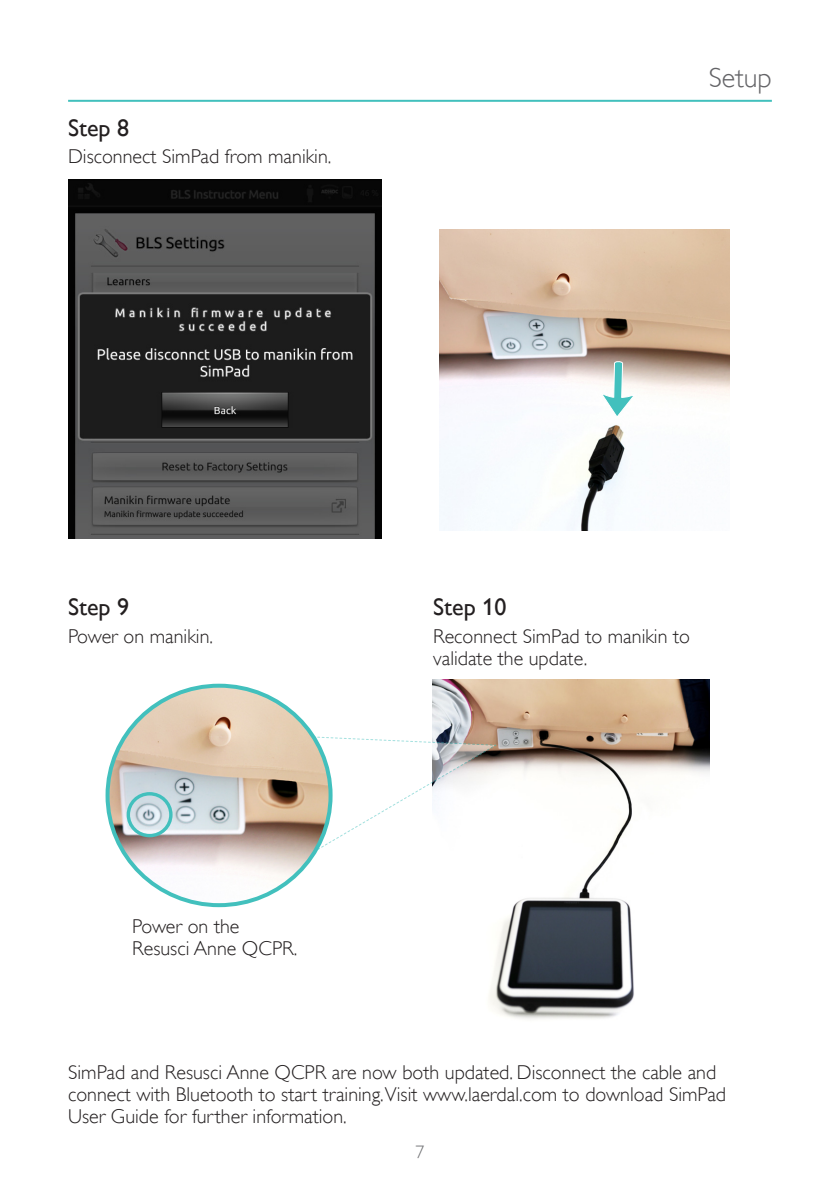
<style>
.page{position:relative;width:840px;height:1191px;background:#fff}
.page>*{position:absolute;margin:0;border:0;box-sizing:border-box;transform-origin:0 0}
.t1{font:300 28px "Gill Alt One";color:#636366}
.SubHeading{font:24px "Gill Alt One";color:#231f20}
.Bullet_List{font:300 20px/22px "Gill Alt One";color:#231f20}
.SubHeading-2{font:300 20px/22px "Gill Alt One";color:#231f20}
.t2{font:300 18px "Gill Alt One";color:#6c6d70}
</style>
<div class="page">
<hr style="left:68px;top:100px;width:703px;height:2px;background:#42c0bd">
<img style="left:439px;top:229px;width:290px;height:302px">
<svg style="left:600px;top:361px;width:35px;height:58px"></svg>
<img style="left:432px;top:679px;width:277px;height:340px">
<img style="left:68px;top:179px;width:313px;height:360px">
<svg style="left:330px;top:735px;width:168px;height:124px"></svg>
<img style="left:110px;top:688px;width:220px;height:217px">
<div style="left:126px;top:792px;width:46px;height:45px;border:3px solid #42c0bd;border-radius:50%"></div>
<p class="SubHeading" style="left:68px;top:114px;width:63px">Step 8</p>
<p class="SubHeading-2" style="left:68px;top:146px;width:265px">Disconnect SimPad from manikin.</p>
<h1 class="t1" style="left:708px;top:62px;width:65px">Setup</h1>
<p class="SubHeading" style="left:68px;top:593px;width:63px">Step 9</p>
<p class="SubHeading-2" style="left:68px;top:625px;width:146px">Power on manikin.</p>
<p class="Bullet_List" style="left:132px;top:915px;width:109px">Power on the</p>
<p class="Bullet_List" style="left:132px;top:937px;width:166px">Resusci Anne QCPR.</p>
<p class="SubHeading" style="left:433px;top:593px;width:75px">Step 10</p>
<p class="SubHeading-2" style="left:433px;top:625px;width:258px">Reconnect SimPad to manikin to validate the update.</p>
<p class="Bullet_List" style="left:68px;top:1061px;width:659px">SimPad and Resusci Anne QCPR are now both updated. Disconnect the cable and connect with Bluetooth to start training.Visit www.laerdal.com to download SimPad<br>User Guide for further information.</p>
<p class="t2" style="left:415px;top:1141px;width:10px">7</p>
</div>
